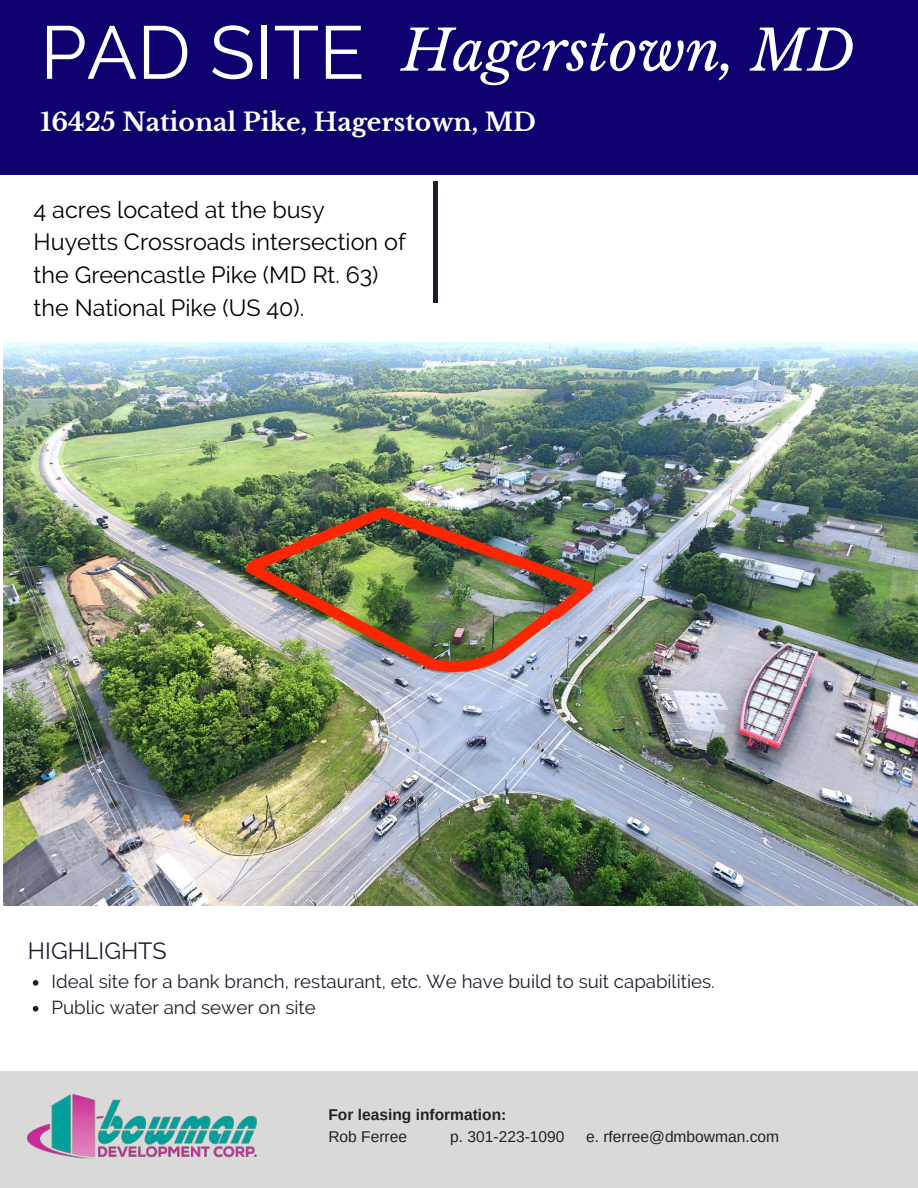
<style>
.page{position:relative;width:918px;height:1188px;background:#fff}
.page>*{position:absolute;margin:0;border:0;box-sizing:border-box;transform-origin:0 0}
.t1{font:italic 55.95px "Libre Baskerville";color:#fff}
.t2{font:700 24.9px "Libre Baskerville";color:#fff}
.t3{font:23.4px/32.7px "Raleway";color:#000}
.t4{font:23.4px "Raleway";color:#1d1e2b}
.t5{font:18.75px/25.8px "Raleway";color:#1d1e2b}
.t6{font:15.6px "Arimo";color:#222}
.t7{font:700 15.6px "Arimo";color:#222}
.s1{font-family:"Raleway";font-style:normal;font-size:74.7px}
</style>
<div class="page">
<div style="left:0;top:0;width:918px;height:174px;background:#0e016f"></div>
<hr style="left:434px;top:181px;width:4px;height:122px;background:#1d1e2b">
<div style="left:0;top:1072px;width:918px;height:116px;background:#d9d9d9"></div>
<img style="left:28px;top:1095px;width:228px;height:64px">
<svg style="left:33px;top:980px;width:5px;height:6px"></svg>
<svg style="left:33px;top:1006px;width:5px;height:6px"></svg>
<img style="left:3px;top:343px;width:915px;height:562px">
<h1 class="t1" style="left:40px;top:16px;width:816px"><span class="s1">PAD SITE</span> Hagerstown, MD</h1>
<p class="t2" style="left:41px;top:107px;width:497px">16425 National Pike, Hagerstown, MD</p>
<p class="t3" style="left:34px;top:193px;width:374px">4 acres located at the busy<br>Huyetts Crossroads intersection of the Greencastle Pike (MD Rt. 63) the National Pike (US 40).</p>
<p class="t4" style="left:28px;top:937px;width:140px">HIGHLIGHTS</p>
<p class="t5" style="left:51px;top:968px;width:665px">Ideal site for a bank branch, restaurant, etc. We have build to suit capabilities.<br>Public water and sewer on site</p>
<p class="t7" style="left:328px;top:1106px;width:180px">For leasing information:</p>
<p class="t6" style="left:328px;top:1128px;width:80px">Rob Ferree</p>
<p class="t6" style="left:450px;top:1128px;width:116px">p. 301-223-1090</p>
<p class="t6" style="left:586px;top:1128px;width:195px">e. rferree@dmbowman.com</p>
</div>
